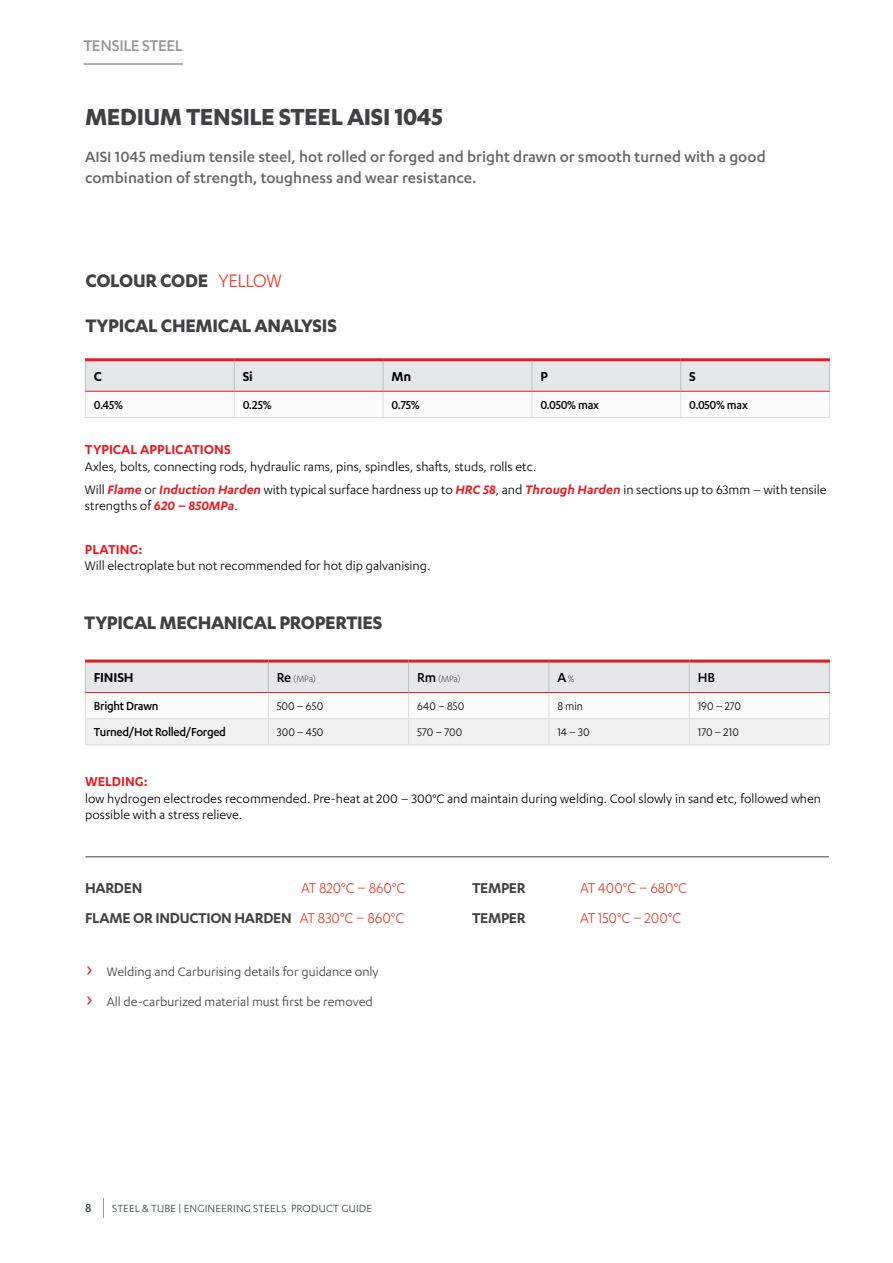
<style>
.page{position:relative;width:893px;height:1263px;background:#fff}
.page>*{position:absolute;margin:0;border:0;box-sizing:border-box;transform-origin:0 0}
.t1{font:700 27px "Karbon";letter-spacing:-.015em;color:#414042}
.t2{font:700 21px/45px "Karbon";letter-spacing:-.015em;color:#414042}
.t3{font:500 18px "Karbon";letter-spacing:-.02em;color:#939598}
.t4{font:500 17.25px/20.7px "Karbon";color:#636466}
.t5{font:16.5px/30.2px "Karbon";letter-spacing:-.01em;color:#e53e2d;text-align:right;scale:.95 1}
.t6{font:600 16.5px "Karbon";letter-spacing:-.015em;color:#414042}
.t7{font:600 15px "Karbon";color:#e31b22}
.t8{font:600 15px "Karbon";letter-spacing:-.01em;color:#000}
.t9{font:500 15px "Karbon";color:#000}
.t10{font:14.25px/22.8px "Karbon";color:#000}
.t11{font:14.25px/29.8px "Karbon";color:#414042}
.t12{font:500 13.5px "Karbon";letter-spacing:-.02em;color:#000;scale:.95 1}
.t13{font:500 13.5px "Karbon";color:#3a4247}
.t14{font:12.75px "Karbon";color:#000;scale:.95 1}
.t15{font:12px "Karbon";letter-spacing:.01em;color:#3a4247}
.t16{font:300 10.5px "Karbon";letter-spacing:-.005em;color:#000}
.s1{font-weight:400;color:#e53e2d}
.s2{font-weight:600;font-style:italic;color:#e31b22}
.s3{font-weight:500;font-size:15px}
.s4{font-weight:300;font-size:10.5px}
.s5{font-weight:600;color:#414042}
.s6{font-size:25.5px;color:#e31b22}
</style>
<div class="page">
<svg style="left:103px;top:1198px;width:1px;height:20px"></svg>
<svg style="left:85px;top:662px;width:745px;height:83px"></svg>
<hr style="left:85px;top:659px;width:183px;height:3px;background:#e31b22">
<hr style="left:268px;top:659px;width:141px;height:3px;background:#e31b22">
<hr style="left:409px;top:659px;width:140px;height:3px;background:#e31b22">
<hr style="left:549px;top:659px;width:140px;height:3px;background:#e31b22">
<hr style="left:689px;top:659px;width:141px;height:3px;background:#e31b22">
<hr style="left:85px;top:662px;width:1px;height:30px;background:#bcbec0">
<hr style="left:85px;top:692px;width:183px;height:1px;background:#e31b22">
<hr style="left:268px;top:692px;width:141px;height:1px;background:#e31b22">
<hr style="left:409px;top:692px;width:140px;height:1px;background:#e31b22">
<hr style="left:549px;top:692px;width:140px;height:1px;background:#e31b22">
<hr style="left:689px;top:692px;width:141px;height:1px;background:#e31b22">
<hr style="left:408px;top:662px;width:1px;height:30px;background:#bcbec0">
<hr style="left:549px;top:662px;width:1px;height:30px;background:#bcbec0">
<hr style="left:689px;top:662px;width:1px;height:30px;background:#bcbec0">
<hr style="left:268px;top:662px;width:1px;height:30px;background:#bcbec0">
<hr style="left:85px;top:417px;width:149px;height:1px;background:#dcddde">
<hr style="left:234px;top:417px;width:149px;height:1px;background:#dcddde">
<hr style="left:383px;top:417px;width:149px;height:1px;background:#dcddde">
<hr style="left:532px;top:417px;width:149px;height:1px;background:#dcddde">
<hr style="left:681px;top:417px;width:149px;height:1px;background:#dcddde">
<svg style="left:85px;top:361px;width:745px;height:56px"></svg>
<hr style="left:85px;top:358px;width:149px;height:3px;background:#e31b22">
<hr style="left:234px;top:358px;width:149px;height:3px;background:#e31b22">
<hr style="left:383px;top:358px;width:149px;height:3px;background:#e31b22">
<hr style="left:532px;top:358px;width:149px;height:3px;background:#e31b22">
<hr style="left:681px;top:358px;width:149px;height:3px;background:#e31b22">
<hr style="left:85px;top:361px;width:1px;height:30px;background:#bcbec0">
<hr style="left:85px;top:391px;width:149px;height:1px;background:#e31b22">
<hr style="left:234px;top:391px;width:149px;height:1px;background:#e31b22">
<hr style="left:383px;top:391px;width:149px;height:1px;background:#e31b22">
<hr style="left:532px;top:391px;width:149px;height:1px;background:#e31b22">
<hr style="left:681px;top:391px;width:149px;height:1px;background:#e31b22">
<hr style="left:383px;top:361px;width:1px;height:30px;background:#bcbec0">
<hr style="left:829px;top:361px;width:1px;height:30px;background:#bcbec0">
<hr style="left:531px;top:361px;width:1px;height:30px;background:#bcbec0">
<hr style="left:680px;top:361px;width:1px;height:30px;background:#bcbec0">
<hr style="left:234px;top:361px;width:1px;height:30px;background:#bcbec0">
<hr style="left:85px;top:856px;width:744px;height:1px;background:#3a4247">
<hr style="left:83px;top:63px;width:100px;height:2px;background:#939598">
<p class="t3" style="left:83px;top:35px;width:101px">TENSILE STEEL</p>
<h1 class="t1" style="left:85px;top:101px;width:359px">MEDIUM TENSILE STEEL AISI 1045</h1>
<p class="t4" style="left:85px;top:146px;width:682px">AISI 1045 medium tensile steel, hot rolled or forged and bright drawn or smooth turned with a good combination of strength, toughness and wear resistance.</p>
<h2 class="t2" style="left:85px;top:257px;width:253px">COLOUR CODE <span class="s1">YELLOW<br></span>TYPICAL CHEMICAL ANALYSIS</h2>
<p class="t8" style="left:94px;top:368px;width:10px">C</p>
<p class="t8" style="left:243px;top:368px;width:12px">Si</p>
<p class="t8" style="left:392px;top:368px;width:21px">Mn</p>
<p class="t8" style="left:540px;top:368px;width:9px">P</p>
<p class="t8" style="left:689px;top:368px;width:8px">S</p>
<p class="t12" style="left:94px;top:397px;width:32px">0.45%</p>
<p class="t12" style="left:243px;top:397px;width:32px">0.25%</p>
<p class="t12" style="left:392px;top:397px;width:31px">0.75%</p>
<p class="t12" style="left:540px;top:397px;width:63px">0.050% max</p>
<p class="t12" style="left:689px;top:397px;width:63px">0.050% max</p>
<p class="t7" style="left:85px;top:441px;width:147px">TYPICAL APPLICATIONS</p>
<p class="t10" style="left:85px;top:455px;width:743px">Axles, bolts, connecting rods, hydraulic rams, pins, spindles, shafts, studs, rolls etc.<br>Will <span class="s2">Flame</span> or <span class="s2">Induction Harden</span> with typical surface hardness up to <span class="s2">HRC 58</span>, and <span class="s2">Through Harden</span> in sections up to 63mm – with tensile</p>
<p class="t10" style="left:85px;top:494px;width:154px">strengths of <span class="s2">620 – 850MPa</span>.</p>
<p class="t7" style="left:85px;top:541px;width:59px">PLATING:</p>
<p class="t10" style="left:85px;top:554px;width:347px">Will electroplate but not recommended for hot dip galvanising.</p>
<h2 class="t2" style="left:84px;top:599px;width:299px">TYPICAL MECHANICAL PROPERTIES</h2>
<p class="t8" style="left:94px;top:669px;width:41px">FINISH</p>
<p class="t16" style="left:277px;top:673px;width:40px"><span class="s3">Re</span> (MPa)</p>
<p class="t16" style="left:417px;top:673px;width:45px"><span class="s3">Rm</span> (MPa)</p>
<p class="t9" style="left:557px;top:669px;width:18px">A <span class="s4">%</span></p>
<p class="t9" style="left:698px;top:669px;width:19px">HB</p>
<p class="t12" style="left:94px;top:698px;width:69px">Bright Drawn</p>
<p class="t14" style="left:277px;top:699px;width:50px">500 – 650</p>
<p class="t14" style="left:417px;top:699px;width:51px">640 – 850</p>
<p class="t14" style="left:557px;top:699px;width:28px">8 min</p>
<p class="t14" style="left:698px;top:699px;width:47px">190 – 270</p>
<p class="t12" style="left:94px;top:725px;width:141px">Turned/Hot Rolled/Forged</p>
<p class="t14" style="left:277px;top:725px;width:51px">300 – 450</p>
<p class="t14" style="left:417px;top:725px;width:49px">570 – 700</p>
<p class="t14" style="left:557px;top:725px;width:35px">14 – 30</p>
<p class="t14" style="left:698px;top:725px;width:45px">170 – 210</p>
<p class="t7" style="left:85px;top:773px;width:64px">WELDING:</p>
<p class="t10" style="left:85px;top:789px;width:737px;line-height:16.5px">low hydrogen electrodes recommended. Pre-heat at 200 – 300°C and maintain during welding. Cool slowly in sand etc, followed when possible with a stress relieve.</p>
<p class="t6" style="left:85px;top:878px;width:59px">HARDEN</p>
<p class="t5" style="left:85px;top:872px;width:339px">AT 820°C – 860°C<br><span class="s5">FLAME OR INDUCTION HARDEN</span> AT 830°C – 860°C</p>
<p class="t6" style="left:472px;top:878px;width:55px">TEMPER</p>
<p class="t5" style="left:580px;top:872px;width:114px">AT 400°C – 680°C</p>
<p class="t6" style="left:472px;top:908px;width:55px">TEMPER</p>
<p class="t5" style="left:580px;top:902px;width:108px">AT 150°C – 200°C</p>
<p class="t11" style="left:85px;top:957px;width:295px"><span class="s6">›</span> Welding and Carburising details for guidance only <span class="s6">›</span> All de-carburized material must first be removed</p>
<p class="t13" style="left:85px;top:1201px;width:8px">8</p>
<p class="t15" style="left:112px;top:1202px;width:262px">STEEL &amp; TUBE | ENGINEERING STEELS PRODUCT GUIDE</p>
</div>
